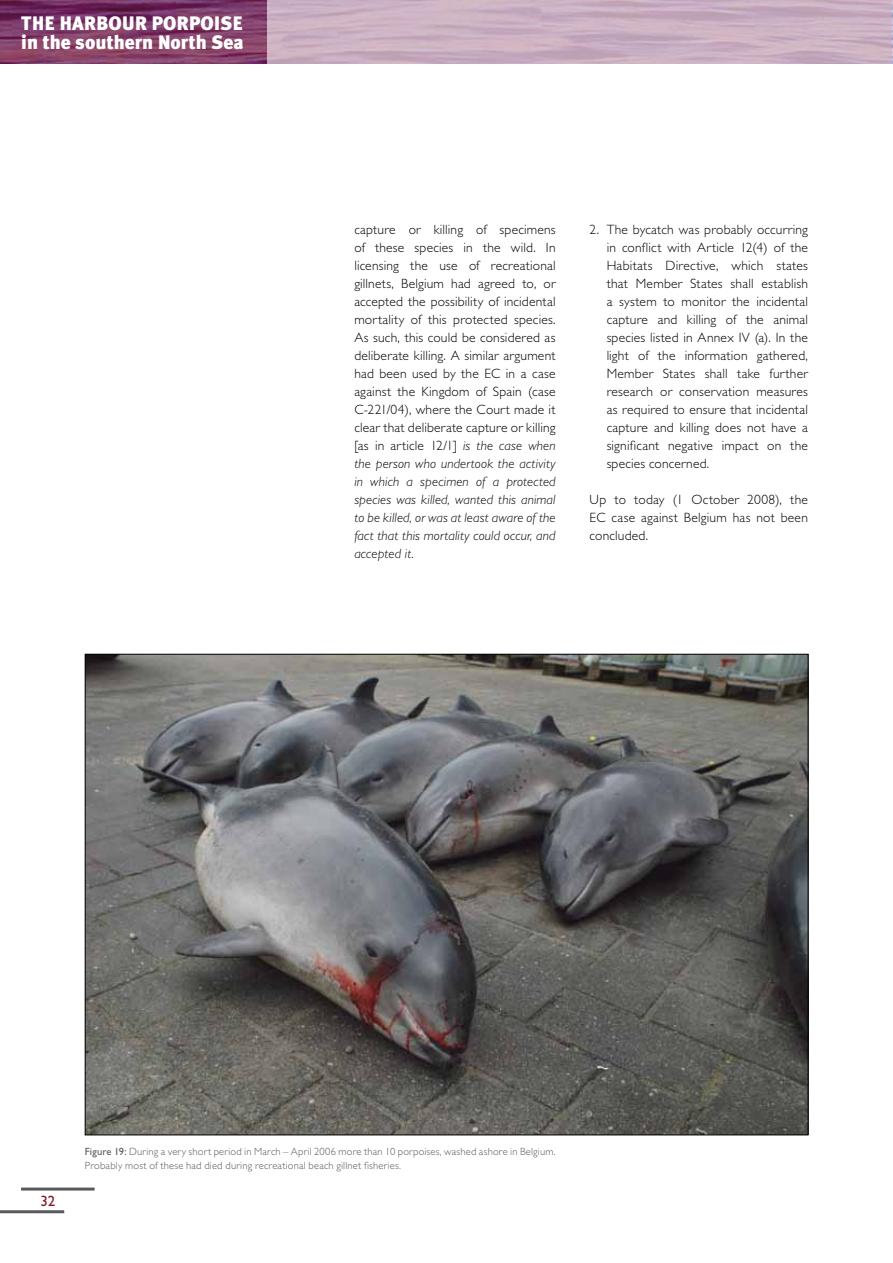
<style>
.page{position:relative;width:893px;height:1263px;background:#fff}
.page>*{position:absolute;margin:0;border:0;box-sizing:border-box;transform-origin:0 0}
.t1{font:900 19.5px/19.5px "Meta Plus";color:#fff}
.t2{font:15px "Gill Sans Std";color:#891828}
.t3{font:300 13.5px/18px "Gill Sans Std";letter-spacing:.015em;color:#000;text-align:justify}
.t4{font:300 10.5px/13.5px "Gill Sans Std";letter-spacing:.02em;color:#58595b}
.s1{font-style:italic}
.s2{font-weight:400}
</style>
<div class="page">
<hr style="left:21px;top:1187px;width:74px;height:3px;background:#58595b">
<hr style="left:0;top:1210px;width:64px;height:3px;background:#58595b">
<img style="left:0;top:0;width:267px;height:64px">
<svg style="left:267px;top:0;width:625px;height:64px;background:#caafc0"></svg>
<img style="left:87px;top:656px;width:719px;height:477px">
<h1 class="t1" style="left:21px;top:13px;width:224px">THE HARBOUR PORPOISE in the southern North Sea</h1>
<p class="t3" style="left:354px;top:221px;width:203px">capture or killing of specimens of these species in the wild. In licensing the use of recreational gillnets, Belgium had agreed to, or accepted the possibility of incidental mortality of this protected species.<br>As such, this could be considered as deliberate killing. A similar argument had been used by the EC in a case against the Kingdom of Spain (case C-221/04), where the Court made it clear that deliberate capture or killing [as in article 12/1] <span class="s1">is the case when the person who undertook the activity in which a specimen of a protected species was killed, wanted this animal to be killed, or was at least aware of the fact that this mortality could occur, and accepted it.</span></p>
<p class="t3" style="left:607px;top:221px;width:203px;text-indent:-17px">2. The bycatch was probably occurring in conflict with Article 12(4) of the Habitats Directive, which states that Member States shall establish a system to monitor the incidental capture and killing of the animal species listed in Annex IV (a). In the light of the information gathered, Member States shall take further research or conservation measures as required to ensure that incidental capture and killing does not have a significant negative impact on the species concerned.</p>
<p class="t3" style="left:590px;top:490px;width:220px">Up to today (1 October 2008), the EC case against Belgium has not been concluded.</p>
<p class="t2" style="left:40px;top:1192px;width:16px">32</p>
<p class="t4" style="left:85px;top:1145px;width:472px"><span class="s2">Figure 19:</span> During a very short period in March – April 2006 more than 10 porpoises, washed ashore in Belgium.<br>Probably most of these had died during recreational beach gillnet fisheries.</p>
</div>
